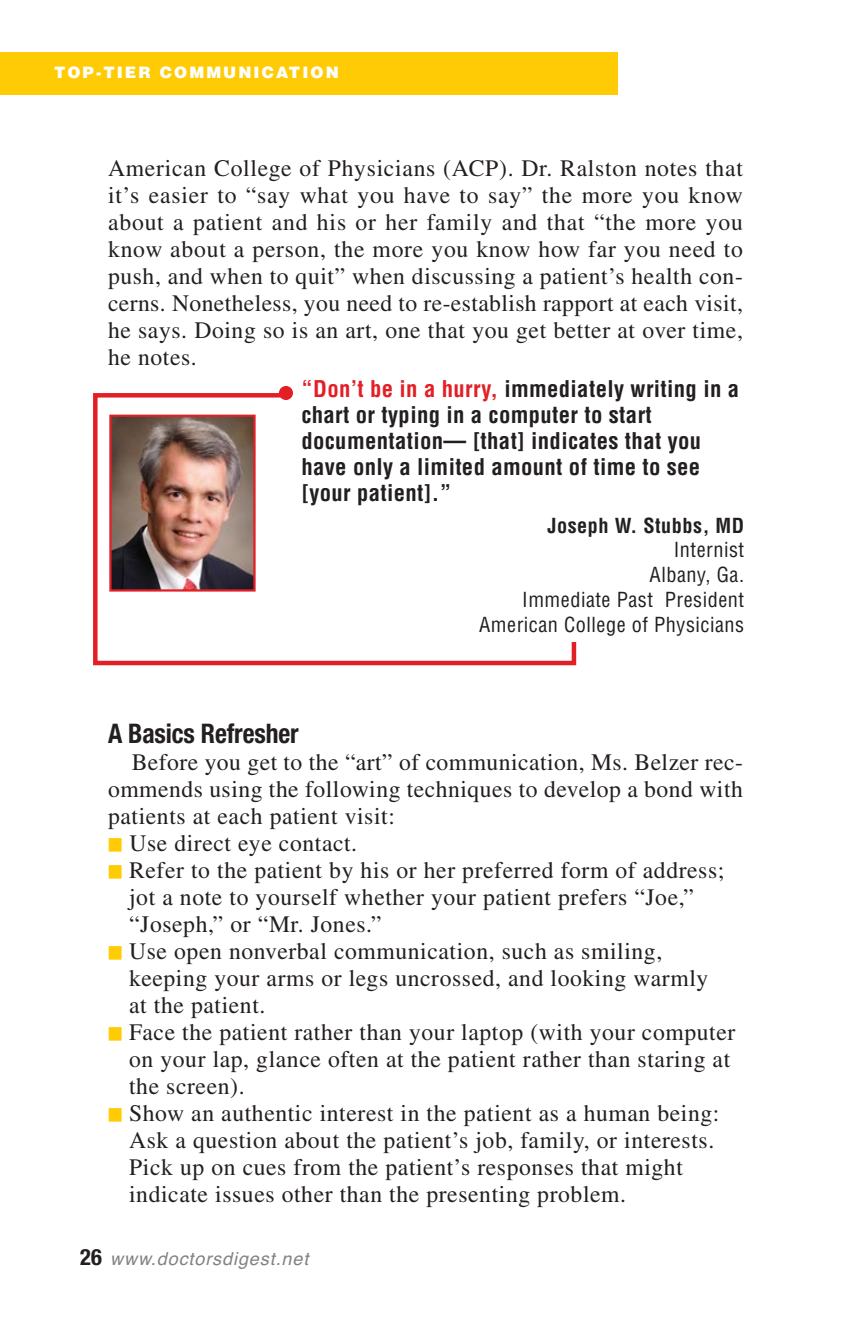
<style>
.page{position:relative;width:851px;height:1337px;background:#fff}
.page>*{position:absolute;margin:0;border:0;box-sizing:border-box;transform-origin:0 0}
.t1{font:700 condensed 27px "Helvetica Neue LT Std";letter-spacing:-.005em;color:#231f20;scale:.95 1}
.t2{font:23.62px/27px "Times";letter-spacing:.025em;color:#231f20}
.t3{font:700 condensed 22.5px/26.1px "Helvetica";letter-spacing:.015em;color:#231f20}
.t4{font:condensed 20.25px/24.8px "Helvetica";letter-spacing:.025em;color:#231f20;text-align:right}
.t5{font:700 condensed 20.25px "Helvetica";letter-spacing:.025em;color:#231f20}
.t6{font:italic 18px "Helvetica";letter-spacing:.05em;color:#808285}
.t7{font:900 15.75px "Helvetica LT Std";letter-spacing:.13em;color:#fff}
.s1{color:#e31f26}
.s2{font-family:"Universal Newswith Comm Pi";font-size:27px;color:#ffcb04}
.s3{font-family:"Helvetica Neue LT Std";font-weight:700;font-style:normal;font-stretch:condensed;font-size:22.5px;color:#231f20}
</style>
<div class="page">
<div style="left:93px;top:393px;width:483px;height:272px;border:4px solid #e31f26"></div>
<div style="left:287px;top:381px;width:472px;height:260px;background:#fff"></div>
<img style="left:112px;top:417px;width:140px;height:171px">
<div style="left:109px;top:414px;width:146px;height:177px;border:2px solid #e31f26"></div>
<div style="left:279px;top:386px;width:14px;height:14px;background:#e31f26;border-radius:50%"></div>
<div style="left:0;top:52px;width:618px;height:42px;background:#ffcb04"></div>
<p class="t7" style="left:54px;top:63px;width:286px">TOP-TIER COMMUNICATION</p>
<p class="t2" style="left:108px;top:156px;width:636px;text-align:justify">American College of Physicians (ACP). Dr. Ralston notes that it’s easier to “say what you have to say” the more you know about a patient and his or her family and that “the more you know about a person, the more you know how far you need to push, and when to quit” when discussing a patient’s health con&shy;cerns. Nonetheless, you need to re-establish rapport at each visit, he says. Doing so is an art, one that you get better at over time, he notes.</p>
<p class="t3" style="left:301px;top:377px;width:439px"><span class="s1">“Don’t be in a hurry,</span> immediately writing in a chart or typing in a computer to start documentation— [that] indicates that you have only a limited amount of time to see [your patient].”</p>
<p class="t5" style="left:547px;top:517px;width:198px">Joseph W. Stubbs, MD</p>
<p class="t4" style="left:479px;top:539px;width:266px">Internist<br>Albany, Ga.<br>Immediate Past President<br>American College of Physicians</p>
<p class="t1" style="left:108px;top:723px;width:202px">A Basics Refresher</p>
<p class="t2" style="left:108px;top:750px;width:636px;text-align:justify;text-indent:24px">Before you get to the “art” of communication, Ms. Belzer rec&shy;ommends using the following techniques to develop a bond with patients at each patient visit:</p>
<p class="t2" style="left:108px;top:831px;width:251px"><span class="s2">-</span> Use direct eye contact.</p>
<p class="t2" style="left:129px;top:858px;width:596px;text-indent:-21px"><span class="s2">-</span> Refer to the patient by his or her preferred form of address; jot a note to yourself whether your patient prefers “Joe,” “Joseph,” or “Mr. Jones.”</p>
<p class="t2" style="left:129px;top:939px;width:580px;text-indent:-21px"><span class="s2">-</span> Use open nonverbal communication, such as smiling, keeping your arms or legs uncrossed, and looking warmly at the patient.</p>
<p class="t2" style="left:129px;top:1020px;width:607px;text-indent:-21px"><span class="s2">-</span> Face the patient rather than your laptop (with your computer on your lap, glance often at the patient rather than staring at the screen).</p>
<p class="t2" style="left:129px;top:1101px;width:591px;text-indent:-21px"><span class="s2">-</span> Show an authentic interest in the patient as a human being:<br>Ask a question about the patient’s job, family, or interests.<br>Pick up on cues from the patient’s responses that might indicate issues other than the presenting problem.</p>
<p class="t6" style="left:80px;top:1252px;width:229px"><span class="s3">26</span> www.doctorsdigest.net</p>
</div>
